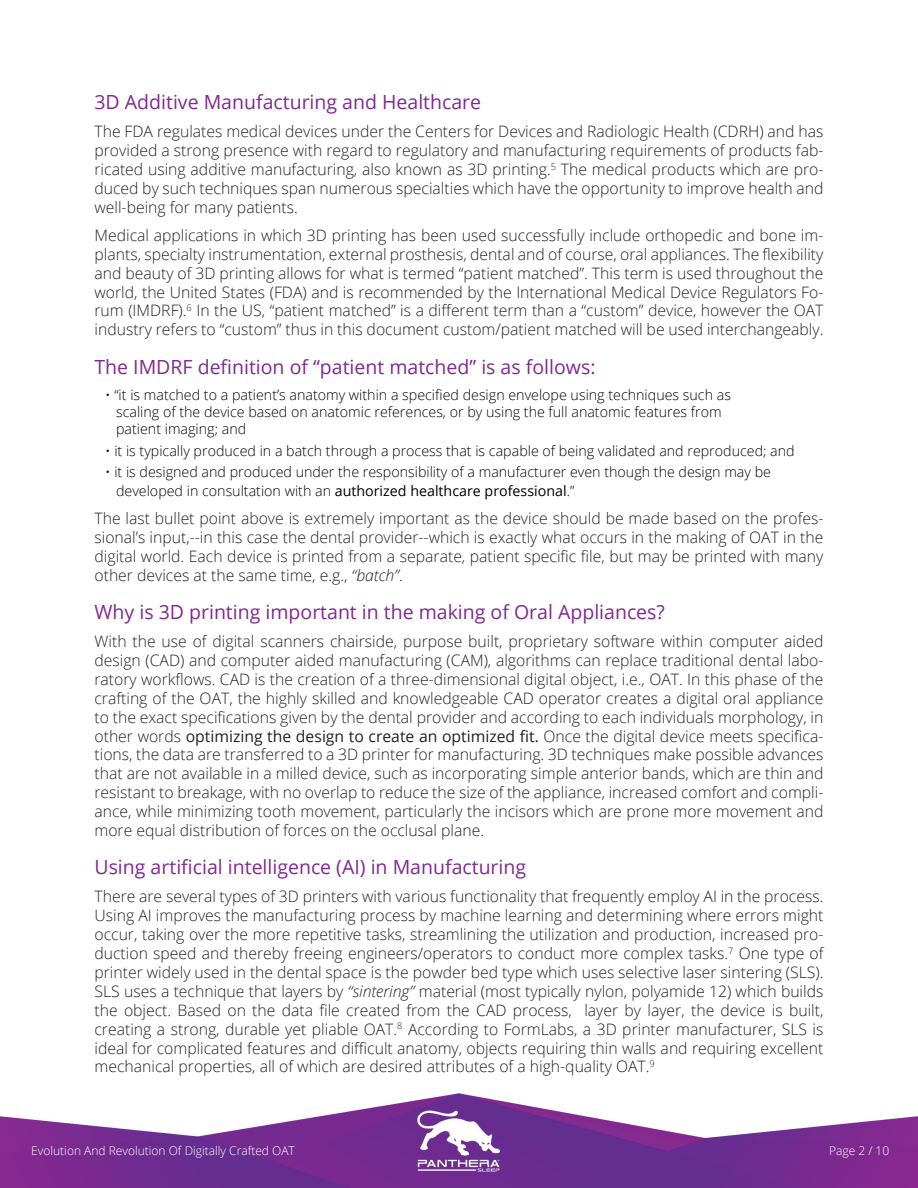
<style>
.page{position:relative;width:918px;height:1188px;background:#fff}
.page>*{position:absolute;margin:0;border:0;box-sizing:border-box;transform-origin:0 0}
.texte{font:19.5px "Open Sans";color:#802990}
.texte-2{font:300 15.75px/18.9px "Open Sans";color:#231f20;text-align:justify}
.liste{font:300 14.25px/17.1px "Open Sans";color:#000001}
.t1{font:300 12px "Open Sans";color:#fff}
.s1{font-weight:400}
.s2{font-style:italic}
</style>
<div class="page">
<img style="left:0;top:1094px;width:918px;height:94px">
<p class="texte" style="left:95px;top:89px;width:388px">3D Additive Manufacturing and Healthcare</p>
<p class="texte-2" style="left:95px;top:122px;width:731px">The FDA regulates medical devices under the Centers for Devices and Radiologic Health (CDRH) and has provided a strong presence with regard to regulatory and manufacturing requirements of products fab&shy;ricated using additive manufacturing, also known as 3D printing.<sup>5</sup> The medical products which are pro&shy;duced by such techniques span numerous specialties which have the opportunity to improve health and well-being for many patients.</p>
<p class="texte-2" style="left:95px;top:225px;width:731px">Medical applications in which 3D printing has been used successfully include orthopedic and bone im&shy;plants, specialty instrumentation, external prosthesis, dental and of course, oral appliances. The flexibility and beauty of 3D printing allows for what is termed “patient matched”. This term is used throughout the world, the United States (FDA) and is recommended by the International Medical Device Regulators Fo&shy;rum (IMDRF).<sup>6</sup> In the US, “patient matched” is a different term than a “custom” device, however the OAT industry refers to “custom” thus in this document custom/patient matched will be used interchangeably.</p>
<p class="texte" style="left:95px;top:353px;width:503px">The IMDRF definition of “patient matched” is as follows:</p>
<p class="liste" style="left:116px;top:386px;width:616px;text-indent:-11px">• “it is matched to a patient’s anatomy within a specified design envelope using techniques such as scaling of the device based on anatomic references, or by using the full anatomic features from patient imaging; and</p>
<p class="liste" style="left:105px;top:442px;width:691px">• it is typically produced in a batch through a process that is capable of being validated and reproduced; and</p>
<p class="liste" style="left:116px;top:462px;width:656px;line-height:18.9px;text-indent:-11px">• it is designed and produced under the responsibility of a manufacturer even though the design may be developed in consultation with an <span class="s1">authorized healthcare professional</span>.”</p>
<p class="texte-2" style="left:94px;top:508px;width:731px">The last bullet point above is extremely important as the device should be made based on the profes&shy;sional’s input,--in this case the dental provider--which is exactly what occurs in the making of OAT in the digital world. Each device is printed from a separate, patient specific file, but may be printed with many other devices at the same time, e.g., <span class="s2">“batch”</span>.</p>
<p class="texte" style="left:94px;top:599px;width:572px">Why is 3D printing important in the making of Oral Appliances?</p>
<p class="texte-2" style="left:94px;top:631px;width:731px">With the use of digital scanners chairside, purpose built, proprietary software within computer aided design (CAD) and computer aided manufacturing (CAM), algorithms can replace traditional dental labo&shy;ratory workflows. CAD is the creation of a three-dimensional digital object, i.e., OAT. In this phase of the crafting of the OAT, the highly skilled and knowledgeable CAD operator creates a digital oral appliance to the exact specifications given by the dental provider and according to each individuals morphology, in other words <span class="s1">optimizing the design to create an optimized fit.</span> Once the digital device meets specifica&shy;tions, the data are transferred to a 3D printer for manufacturing. 3D techniques make possible advances that are not available in a milled device, such as incorporating simple anterior bands, which are thin and resistant to breakage, with no overlap to reduce the size of the appliance, increased comfort and compli&shy;ance, while minimizing tooth movement, particularly the incisors which are prone more movement and more equal distribution of forces on the occlusal plane.</p>
<p class="texte" style="left:94px;top:854px;width:433px">Using artificial intelligence (AI) in Manufacturing</p>
<p class="texte-2" style="left:94px;top:887px;width:731px">There are several types of 3D printers with various functionality that frequently employ AI in the process.<br>Using AI improves the manufacturing process by machine learning and determining where errors might occur, taking over the more repetitive tasks, streamlining the utilization and production, increased pro&shy;duction speed and thereby freeing engineers/operators to conduct more complex tasks.<sup>7</sup> One type of printer widely used in the dental space is the powder bed type which uses selective laser sintering (SLS).<br>SLS uses a technique that layers by <span class="s2">“sintering”</span> material (most typically nylon, polyamide 12) which builds the object. Based on the data file created from the CAD process, layer by layer, the device is built, creating a strong, durable yet pliable OAT.<sup>8</sup> According to FormLabs, a 3D printer manufacturer, SLS is ideal for complicated features and difficult anatomy, objects requiring thin walls and requiring excellent mechanical properties, all of which are desired attributes of a high-quality OAT.<sup>9</sup></p>
<p class="t1" style="left:31px;top:1143px;width:265px">Evolution And Revolution Of Digitally Crafted OAT</p>
<p class="t1" style="left:829px;top:1143px;width:62px">Page 2 / 10</p>
</div>
